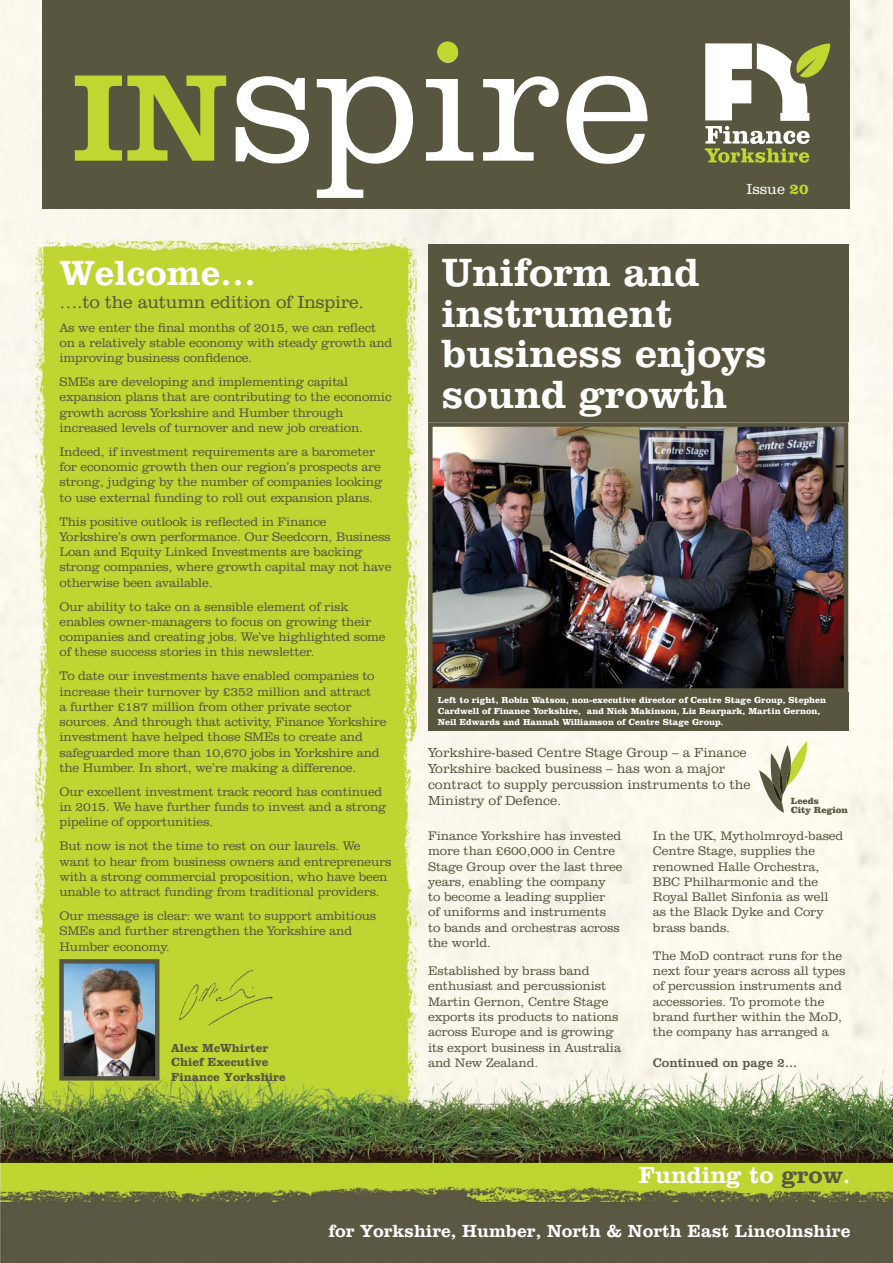
<style>
.page{position:relative;width:893px;height:1263px;background:#fff}
.page>*{position:absolute;margin:0;border:0;box-sizing:border-box;transform-origin:0 0}
.t1{font:300 173.1px "Clarendon BT";color:#fff}
.t2{font:800 40.5px/40.5px "Clarendon BT";color:#fff}
.t3{font:800 36px "Clarendon BT";color:#fff}
.t4{font:800 24px "Clarendon BT";color:#fff}
.t5{font:800 18px "Clarendon BT";color:#fff}
.t6{font:300 18px "Clarendon BT";letter-spacing:-.015em;color:#58563f}
.t7{font:300 15px "Clarendon BT";color:#fff}
.t8{font:300 13.5px/16.2px "Clarendon BT";letter-spacing:-.005em;color:#58563f}
.t9{font:300 12.75px/15.3px "Clarendon BT";letter-spacing:-.015em;color:#58563f}
.t10{font:12.75px "Clarendon BT";color:#58563f}
.t11{font:700 12px/14.4px "Clarendon BT";color:#58563f}
.t12{font:900 9.15px/9.1px "Clarendon BT";color:#58563f}
.t13{font:700 9px/10.8px "Clarendon BT";color:#fff}
.s1{font-weight:800;font-size:126.9px;color:#bfd730}
.s2{font-weight:700;color:#bfd730}
.s3{color:#58563f}
</style>
<div class="page">
<img style="left:0;top:0;width:893px;height:1263px">
<div style="left:43px;top:0;width:807px;height:209px;background:#58563f"></div>
<div style="left:437px;top:41px;width:21px;height:21px;background:#bfd730;border-radius:50%"></div>
<img style="left:64px;top:964px;width:90px;height:111px">
<div style="left:59px;top:959px;width:100px;height:121px;border:4px solid #58563f"></div>
<img style="left:174px;top:963px;width:102px;height:64px">
<svg style="left:705px;top:43px;width:126px;height:120px"></svg>
<div style="left:428px;top:244px;width:420px;height:178px;background:#58563f"></div>
<img style="left:433px;top:427px;width:410px;height:261px">
<div style="left:428px;top:422px;width:420px;height:271px;border:4px solid #58563f"></div>
<svg style="left:759px;top:741px;width:51px;height:72px"></svg>
<div style="left:428px;top:692px;width:420px;height:39px;background:#58563f"></div>
<h1 class="t1" style="left:72px;top:-3px;width:582px"><span class="s1">IN</span>spire</h1>
<p class="t7" style="left:746px;top:180px;width:64px">Issue <span class="s2">20</span></p>
<h3 class="t3" style="left:60px;top:250px;width:198px">Welcome…</h3>
<h3 class="t6" style="left:60px;top:291px;width:306px">….to the autumn edition of Inspire.</h3>
<p class="t9" style="left:60px;top:319px;width:334px">As we enter the final months of 2015, we can reflect on a relatively stable economy with steady growth and improving business confidence.</p>
<p class="t9" style="left:60px;top:374px;width:333px">SMEs are developing and implementing capital expansion plans that are contributing to the economic growth across Yorkshire and Humber through increased levels of turnover and new job creation.</p>
<p class="t9" style="left:60px;top:444px;width:324px">Indeed, if investment requirements are a barometer for economic growth then our region’s prospects are strong, judging by the number of companies looking to use external funding to roll out expansion plans.</p>
<p class="t9" style="left:60px;top:513px;width:334px">This positive outlook is reflected in Finance Yorkshire’s own performance. Our Seedcorn, Business Loan and Equity Linked Investments are backing strong companies, where growth capital may not have otherwise been available.</p>
<p class="t9" style="left:60px;top:598px;width:328px">Our ability to take on a sensible element of risk enables owner-managers to focus on growing their companies and creating jobs. We’ve highlighted some of these success stories in this newsletter.</p>
<p class="t9" style="left:60px;top:668px;width:329px">To date our investments have enabled companies to increase their turnover by £352 million and attract<br>a further £187 million from other private sector sources. And through that activity, Finance Yorkshire investment have helped those SMEs to create and safeguarded more than 10,670 jobs in Yorkshire and the Humber. In short, we’re making a difference.</p>
<p class="t9" style="left:60px;top:784px;width:328px">Our excellent investment track record has continued in 2015. We have further funds to invest and a strong pipeline of opportunities.</p>
<p class="t9" style="left:60px;top:838px;width:333px">But now is not the time to rest on our laurels. We want to hear from business owners and entrepreneurs with a strong commercial proposition, who have been unable to attract funding from traditional providers.</p>
<p class="t9" style="left:60px;top:908px;width:318px">Our message is clear: we want to support ambitious<br>SMEs and further strengthen the Yorkshire and<br>Humber economy.</p>
<p class="t11" style="left:171px;top:1040px;width:116px">Alex McWhirter<br>Chief Executive<br>Finance Yorkshire</p>
<h2 class="t2" style="left:441px;top:251px;width:327px">Uniform and instrument business enjoys sound growth</h2>
<p class="t13" style="left:438px;top:694px;width:390px">Left to right, Robin Watson, non-executive director of Centre Stage Group, Stephen<br>Cardwell of Finance Yorkshire, and Nick Makinson, Liz Bearpark, Martin Gernon,<br>Neil Edwards and Hannah Williamson of Centre Stage Group.</p>
<p class="t8" style="left:428px;top:744px;width:324px">Yorkshire-based Centre Stage Group – a Finance Yorkshire backed business – has won a major contract to supply percussion instruments to the Ministry of Defence.</p>
<p class="t12" style="left:791px;top:796px;width:58px">Leeds<br>City Region</p>
<p class="t9" style="left:428px;top:828px;width:196px">Finance Yorkshire has invested more than £600,000 in Centre<br>Stage Group over the last three years, enabling the company<br>to become a leading supplier<br>of uniforms and instruments<br>to bands and orchestras across the world.</p>
<p class="t9" style="left:428px;top:963px;width:195px">Established by brass band enthusiast and percussionist<br>Martin Gernon, Centre Stage exports its products to nations across Europe and is growing its export business in Australia and New Zealand.</p>
<p class="t9" style="left:653px;top:828px;width:192px">In the UK, Mytholmroyd-based<br>Centre Stage, supplies the renowned Halle Orchestra,<br>BBC Philharmonic and the<br>Royal Ballet Sinfonia as well as the Black Dyke and Cory brass bands.</p>
<p class="t9" style="left:653px;top:948px;width:194px">The MoD contract runs for the next four years across all types of percussion instruments and accessories. To promote the brand further within the MoD, the company has arranged a</p>
<p class="t10" style="left:653px;top:1055px;width:146px">Continued on page 2...</p>
<h3 class="t4" style="left:639px;top:1160px;width:213px">Funding to <span class="s3">grow</span>.</h3>
<h3 class="t5" style="left:328px;top:1220px;width:524px">for Yorkshire, Humber, North &amp; North East Lincolnshire</h3>
</div>
